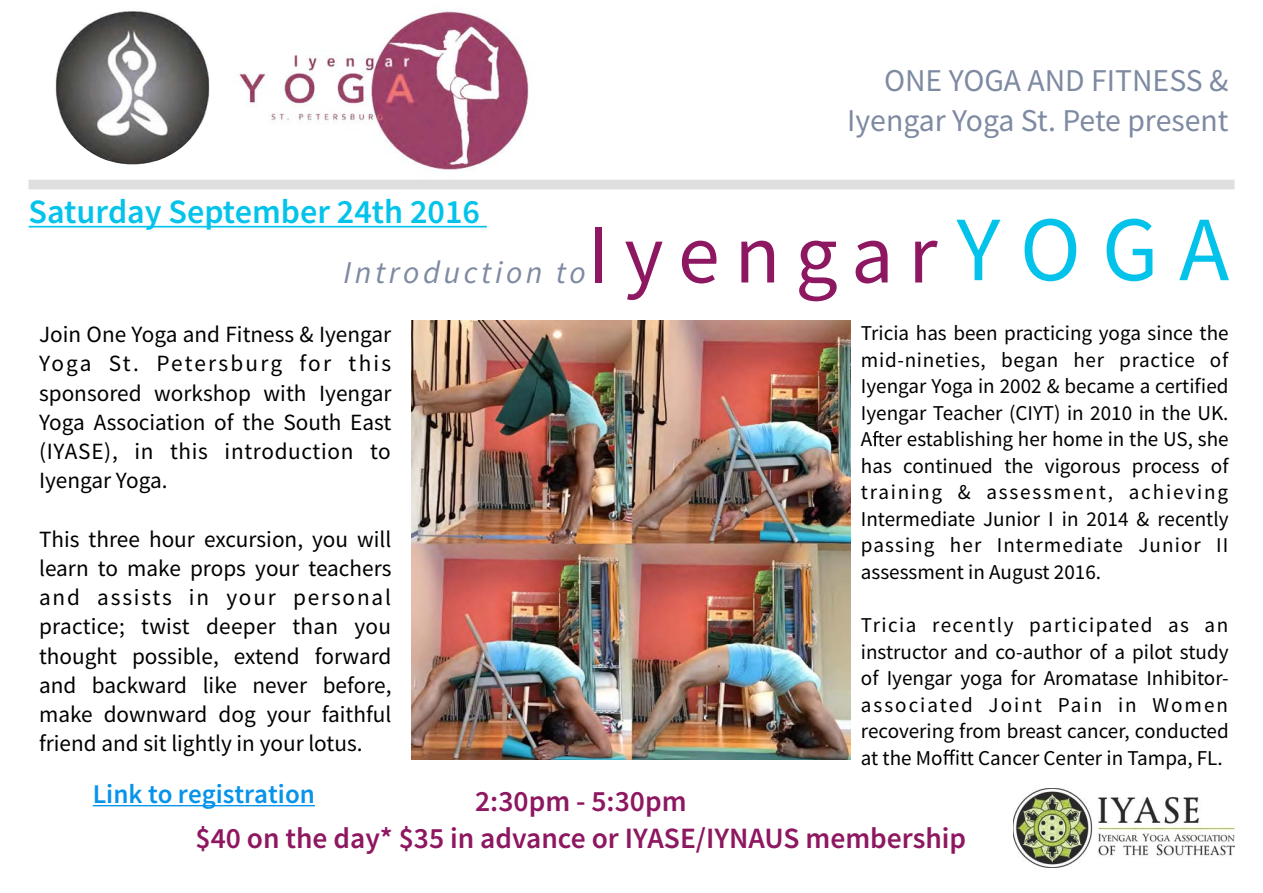
<style>
.page{position:relative;width:1263px;height:893px;background:#fff}
.page>*{position:absolute;margin:0;border:0;box-sizing:border-box;transform-origin:0 0}
.t1{font:84px "Source Sans Pro";letter-spacing:.175em;color:#8d1760}
.t2{font:600 34.2px "Source Sans Pro";color:#03c3eb}
.t3{font:31.65px/39.9px "Source Sans Pro";color:#7e8aa2;text-align:right}
.t4{font:italic 31.65px "Source Sans Pro";letter-spacing:.11em;color:#7e8aa2}
.t5{font:600 29.55px/37px "Source Sans Pro";color:#8d1760;text-align:center}
.t6{font:600 27px "Source Sans Pro";color:#0693ea}
.t7{font:23.25px/29.2px "Source Sans Pro";color:#000;text-align:justify}
.t8{font:21.15px/26.5px "Source Sans Pro";color:#000;text-align:justify}
.s1{font-size:92.1px;color:#03c3eb}
</style>
<div class="page">
<div style="left:28px;top:180px;width:1206px;height:9px;background:#dfdfdf"></div>
<img style="left:412px;top:321px;width:439px;height:439px">
<svg style="left:873px;top:431px;width:11px;height:15px"></svg>
<svg style="left:943px;top:749px;width:16px;height:15px"></svg>
<hr style="left:29px;top:226px;width:458px;height:1px;background:#03c3eb">
<img style="left:54px;top:7px;width:158px;height:158px;border-radius:78px">
<img style="left:1013px;top:788px;width:221px;height:79px">
<img style="left:239px;top:11px;width:290px;height:160px">
<hr style="left:93px;top:805px;width:222px;height:1px;background:#0693ea">
<h3 class="t3" style="left:847px;top:60px;width:383px">ONE YOGA AND FITNESS &amp;<br>Iyengar Yoga St. Pete present</h3>
<h2 class="t2" style="left:29px;top:189px;width:453px">Saturday September 24th 2016</h2>
<h3 class="t4" style="left:343px;top:252px;width:244px">Introduction to</h3>
<p class="t7" style="left:39px;top:319px;width:354px">Join One Yoga and Fitness &amp; Iyengar Yoga St. Petersburg for this sponsored workshop with Iyengar Yoga Association of the South East (IYASE), in this introduction to Iyengar Yoga.</p>
<p class="t7" style="left:39px;top:524px;width:354px">This three hour excursion, you will learn to make props your teachers and assists in your personal practice; twist deeper than you thought possible, extend forward and backward like never before, make downward dog your faithful friend and sit lightly in your lotus.</p>
<h1 class="t1" style="left:587px;top:201px;width:643px">Iyengar<span class="s1">YOGA</span></h1>
<p class="t8" style="left:861px;top:319px;width:369px">Tricia has been practicing yoga since the mid-nineties, began her practice of Iyengar Yoga in 2002 &amp; became a certified Iyengar Teacher (CIYT) in 2010 in the UK.<br>A er establishing her home in the US, she has continued the vigorous process of training &amp; assessment, achieving Intermediate Junior I in 2014 &amp; recently passing her Intermediate Junior II assessment in August 2016.</p>
<p class="t8" style="left:861px;top:611px;width:369px">Tricia recently participated as an instructor and co-author of a pilot study of Iyengar yoga for Aromatase Inhibitor&shy;associated Joint Pain in Women recovering from breast cancer, conducted at the Mo tt Cancer Center in Tampa, FL.</p>
<p class="t6" style="left:93px;top:776px;width:224px">Link to registration</p>
<h3 class="t5" style="left:196px;top:781px;width:772px">2:30pm - 5:30pm<br>$40 on the day* $35 in advance or IYASE/IYNAUS membership</h3>
</div>
